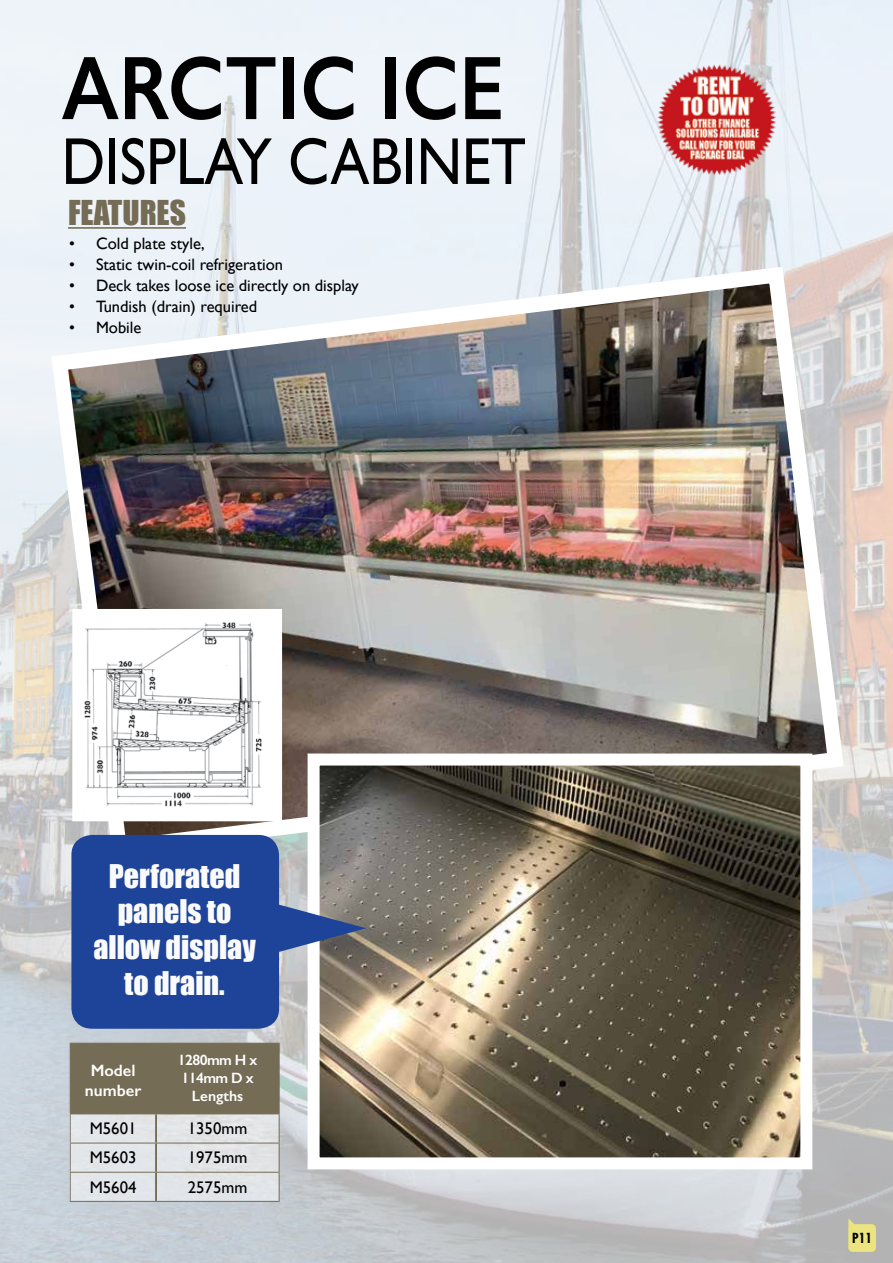
<style>
.page{position:relative;width:893px;height:1263px;background:#fff}
.page>*{position:absolute;margin:0;border:0;box-sizing:border-box;transform-origin:0 0}
.t1{font:600 90.75px "Gill Sans";color:#000;scale:.87 1}
.t2{font:66.75px "Gill Sans";color:#000;scale:.87 1}
.t3{font:31.5px "Impact";color:#756c56}
.t4{font:30px/36px "Impact";color:#fbfbfb;text-align:center}
.t5{font:16.8px "Gill Sans";color:#000}
.t6{font:16.5px "Gill Sans";color:#000}
.t7{font:600 16.5px/19.8px "Gill Sans";color:#fff;text-align:center}
.t8{font:600 15px/18px "Gill Sans";letter-spacing:-.04em;color:#fff;text-align:center}
.t9{font:700 condensed 13.5px "Futura";color:#000}
</style>
<div class="page">
<img style="left:0;top:0;width:893px;height:1263px">
<img style="left:43px;top:258px;width:809px;height:606px">
<hr style="left:68px;top:227px;width:118px;height:2px;background:#756c56">
<img style="left:321px;top:766px;width:478px;height:390px">
<div style="left:308px;top:753px;width:504px;height:416px;border:12px solid #fff"></div>
<svg style="left:71px;top:835px;width:295px;height:194px;fill:#1d4498"></svg>
<svg style="left:70px;top:1043px;width:210px;height:158px"></svg>
<hr style="left:70px;top:1201px;width:86px;height:1px;background:#756c56">
<hr style="left:156px;top:1201px;width:124px;height:1px;background:#756c56">
<img style="left:81px;top:618px;width:188px;height:194px">
<svg style="left:848px;top:1218px;width:28px;height:34px"></svg>
<img style="left:651px;top:61px;width:131px;height:117px">
<h1 class="t1" style="left:62px;top:34px;width:510px">ARCTIC ICE</h1>
<h2 class="t2" style="left:62px;top:122px;width:535px">DISPLAY CABINET</h2>
<h3 class="t3" style="left:68px;top:188px;width:120px">FEATURES</h3>
<p class="t6" style="left:69px;top:233px;width:137px">• Cold plate style,</p>
<p class="t6" style="left:69px;top:254px;width:216px">• Static twin-coil refrigeration</p>
<p class="t6" style="left:69px;top:275px;width:291px">• Deck takes loose ice directly on display</p>
<p class="t6" style="left:69px;top:296px;width:190px">• Tundish (drain) required</p>
<p class="t6" style="left:69px;top:317px;width:74px">• Mobile</p>
<h3 class="t4" style="left:93px;top:857px;width:164px">Perforated panels to allow display to drain.</h3>
<p class="t7" style="left:85px;top:1061px;width:58px">Model number</p>
<p class="t8" style="left:178px;top:1050px;width:81px">1280mm H x<br>114mm D x<br>Lengths</p>
<p class="t5" style="left:90px;top:1119px;width:48px">M5601</p>
<p class="t5" style="left:188px;top:1119px;width:61px">1350mm</p>
<p class="t5" style="left:90px;top:1148px;width:48px">M5603</p>
<p class="t5" style="left:188px;top:1148px;width:61px">1975mm</p>
<p class="t5" style="left:90px;top:1177px;width:48px">M5604</p>
<p class="t5" style="left:188px;top:1177px;width:61px">2575mm</p>
<p class="t9" style="left:852px;top:1229px;width:21px">P11</p>
</div>
